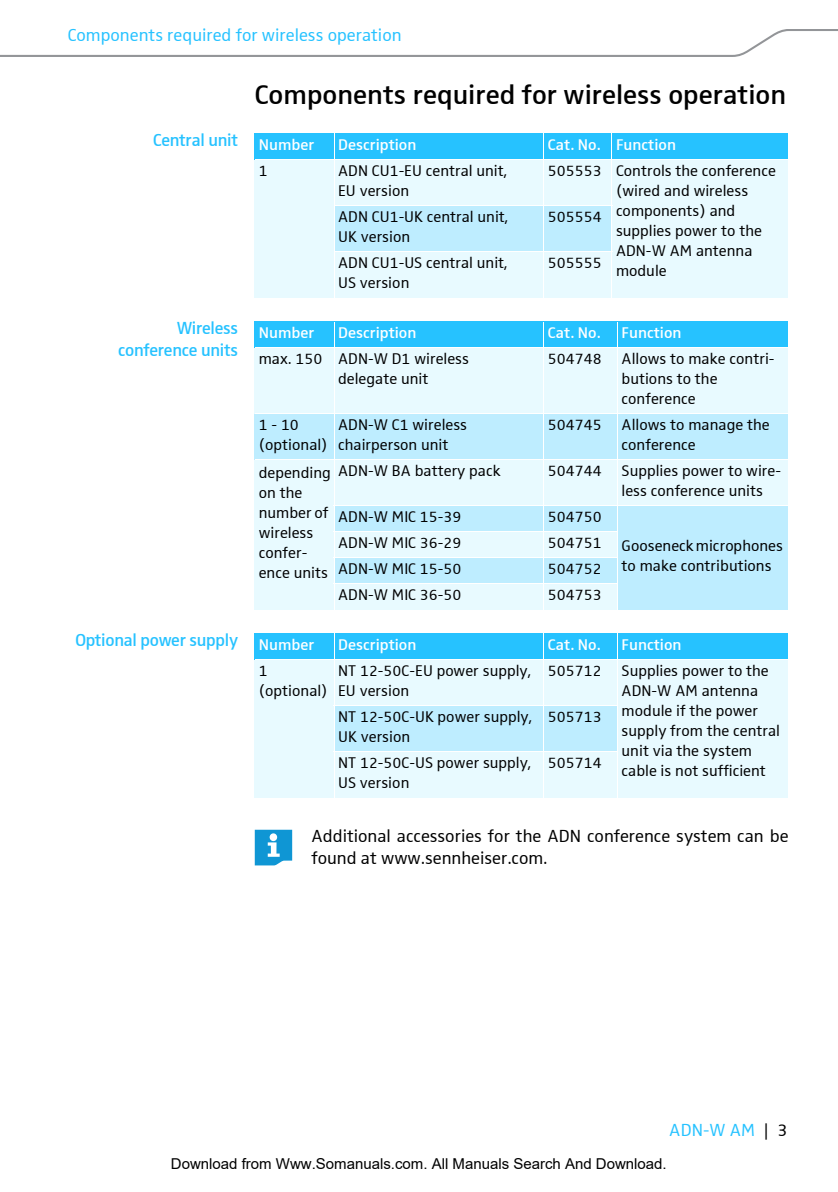
<style>
.page{position:relative;width:838px;height:1192px;background:#fff}
.page>*{position:absolute;margin:0;border:0;box-sizing:border-box;transform-origin:0 0}
.t1{font:600 28px "Sennheiser";color:#000}
.t2{font:18px/22px "Sennheiser";color:#000}
.t3{font:600 18px/22px "Sennheiser";letter-spacing:-.015em;color:#26c2ff;text-align:right;scale:.96 1}
.t4{font:18px "Sennheiser";color:#26c2ff}
.t5{font:16px/20px "Sennheiser";color:#000}
.t6{font:600 16px "Sennheiser";color:#fff}
.t7{font:15px "Arial";color:#000}
.s1{color:#000}
</style>
<div class="page">
<svg style="left:0;top:29px;width:838px;height:28px"></svg>
<div style="left:255px;top:134px;width:79px;height:26px;background:#26c2ff"></div>
<div style="left:334px;top:134px;width:210px;height:26px;background:#26c2ff"></div>
<div style="left:544px;top:134px;width:68px;height:26px;background:#26c2ff"></div>
<div style="left:612px;top:134px;width:176px;height:26px;background:#26c2ff"></div>
<div style="left:255px;top:160px;width:79px;height:138px;background:#e8faff"></div>
<div style="left:334px;top:160px;width:210px;height:46px;background:#e8faff"></div>
<div style="left:544px;top:160px;width:68px;height:46px;background:#e8faff"></div>
<div style="left:612px;top:160px;width:176px;height:138px;background:#e8faff"></div>
<div style="left:334px;top:206px;width:210px;height:46px;background:#beedff"></div>
<div style="left:544px;top:206px;width:68px;height:46px;background:#beedff"></div>
<div style="left:334px;top:252px;width:210px;height:46px;background:#e8faff"></div>
<div style="left:544px;top:252px;width:68px;height:46px;background:#e8faff"></div>
<hr style="left:334px;top:134px;width:1px;height:164px;background:#fff">
<hr style="left:543px;top:134px;width:1px;height:164px;background:#fff">
<hr style="left:611px;top:134px;width:1px;height:164px;background:#fff">
<hr style="left:255px;top:159px;width:533px;height:1px;background:#fff">
<hr style="left:334px;top:205px;width:279px;height:1px;background:#fff">
<hr style="left:334px;top:251px;width:279px;height:1px;background:#fff">
<div style="left:255px;top:322px;width:79px;height:26px;background:#26c2ff"></div>
<div style="left:334px;top:322px;width:210px;height:26px;background:#26c2ff"></div>
<div style="left:544px;top:322px;width:74px;height:26px;background:#26c2ff"></div>
<div style="left:618px;top:322px;width:170px;height:26px;background:#26c2ff"></div>
<div style="left:255px;top:348px;width:79px;height:66px;background:#e8faff"></div>
<div style="left:334px;top:348px;width:210px;height:66px;background:#e8faff"></div>
<div style="left:544px;top:348px;width:74px;height:66px;background:#e8faff"></div>
<div style="left:618px;top:348px;width:170px;height:66px;background:#e8faff"></div>
<div style="left:255px;top:414px;width:79px;height:46px;background:#beedff"></div>
<div style="left:334px;top:414px;width:210px;height:46px;background:#beedff"></div>
<div style="left:544px;top:414px;width:74px;height:46px;background:#beedff"></div>
<div style="left:618px;top:414px;width:170px;height:46px;background:#beedff"></div>
<div style="left:255px;top:460px;width:79px;height:150px;background:#e8faff"></div>
<div style="left:334px;top:460px;width:210px;height:46px;background:#e8faff"></div>
<div style="left:544px;top:460px;width:74px;height:46px;background:#e8faff"></div>
<div style="left:618px;top:460px;width:170px;height:46px;background:#e8faff"></div>
<div style="left:334px;top:506px;width:210px;height:26px;background:#beedff"></div>
<div style="left:544px;top:506px;width:74px;height:26px;background:#beedff"></div>
<div style="left:618px;top:506px;width:170px;height:104px;background:#beedff"></div>
<div style="left:334px;top:532px;width:210px;height:26px;background:#e8faff"></div>
<div style="left:544px;top:532px;width:74px;height:26px;background:#e8faff"></div>
<div style="left:334px;top:558px;width:210px;height:26px;background:#beedff"></div>
<div style="left:544px;top:558px;width:74px;height:26px;background:#beedff"></div>
<div style="left:334px;top:584px;width:210px;height:26px;background:#e8faff"></div>
<div style="left:544px;top:584px;width:74px;height:26px;background:#e8faff"></div>
<hr style="left:334px;top:322px;width:1px;height:288px;background:#fff">
<hr style="left:543px;top:322px;width:1px;height:288px;background:#fff">
<hr style="left:617px;top:322px;width:1px;height:288px;background:#fff">
<hr style="left:255px;top:347px;width:533px;height:1px;background:#fff">
<hr style="left:255px;top:413px;width:533px;height:1px;background:#fff">
<hr style="left:255px;top:459px;width:533px;height:1px;background:#fff">
<hr style="left:334px;top:505px;width:454px;height:1px;background:#fff">
<hr style="left:334px;top:531px;width:284px;height:1px;background:#fff">
<hr style="left:334px;top:557px;width:284px;height:1px;background:#fff">
<hr style="left:334px;top:583px;width:284px;height:1px;background:#fff">
<div style="left:255px;top:634px;width:79px;height:26px;background:#26c2ff"></div>
<div style="left:334px;top:634px;width:210px;height:26px;background:#26c2ff"></div>
<div style="left:544px;top:634px;width:74px;height:26px;background:#26c2ff"></div>
<div style="left:618px;top:634px;width:170px;height:26px;background:#26c2ff"></div>
<div style="left:255px;top:660px;width:79px;height:138px;background:#e8faff"></div>
<div style="left:334px;top:660px;width:210px;height:46px;background:#e8faff"></div>
<div style="left:544px;top:660px;width:74px;height:46px;background:#e8faff"></div>
<div style="left:618px;top:660px;width:170px;height:138px;background:#e8faff"></div>
<div style="left:334px;top:706px;width:210px;height:46px;background:#beedff"></div>
<div style="left:544px;top:706px;width:74px;height:46px;background:#beedff"></div>
<div style="left:334px;top:752px;width:210px;height:46px;background:#e8faff"></div>
<div style="left:544px;top:752px;width:74px;height:46px;background:#e8faff"></div>
<hr style="left:334px;top:634px;width:1px;height:164px;background:#fff">
<hr style="left:543px;top:634px;width:1px;height:164px;background:#fff">
<hr style="left:617px;top:634px;width:1px;height:164px;background:#fff">
<hr style="left:255px;top:659px;width:533px;height:1px;background:#fff">
<hr style="left:334px;top:705px;width:284px;height:1px;background:#fff">
<hr style="left:334px;top:751px;width:284px;height:1px;background:#fff">
<svg style="left:255px;top:830px;width:37px;height:35px"></svg>
<p class="t4" style="left:68px;top:28px;width:335px">Components required for wireless operation</p>
<p class="t3" style="left:153px;top:130px;width:90px">Central unit</p>
<p class="t3" style="left:118px;top:318px;width:126px">Wireless conference units</p>
<p class="t3" style="left:75px;top:630px;width:171px">Optional power supply</p>
<h1 class="t1" style="left:255px;top:85px;width:533px">Components required for wireless operation</h1>
<p class="t6" style="left:259px;top:139px;width:57px">Number</p>
<p class="t6" style="left:338px;top:139px;width:80px">Description</p>
<p class="t6" style="left:548px;top:139px;width:130px">Cat. No. Function</p>
<p class="t5" style="left:259px;top:162px;width:10px">1</p>
<p class="t5" style="left:338px;top:162px;width:171px">ADN CU1-EU central unit,<br>EU version</p>
<p class="t5" style="left:616px;top:162px;width:161px;text-indent:-68px">505553 Controls the conference (wired and wireless components) and supplies power to the<br>ADN-W AM antenna module</p>
<p class="t5" style="left:338px;top:208px;width:172px">ADN CU1-UK central unit,<br>UK version</p>
<p class="t5" style="left:548px;top:208px;width:55px">505554</p>
<p class="t5" style="left:338px;top:254px;width:171px">ADN CU1-US central unit,<br>US version</p>
<p class="t5" style="left:548px;top:254px;width:55px">505555</p>
<p class="t6" style="left:259px;top:327px;width:57px">Number</p>
<p class="t6" style="left:338px;top:327px;width:80px">Description</p>
<p class="t6" style="left:548px;top:327px;width:54px">Cat. No.</p>
<p class="t6" style="left:622px;top:327px;width:62px">Function</p>
<p class="t5" style="left:338px;top:350px;width:132px;text-indent:-79px">max. 150 ADN-W D1 wireless delegate unit</p>
<p class="t5" style="left:622px;top:350px;width:155px;text-indent:-74px">504748 Allows to make contri&shy;butions to the conference</p>
<p class="t5" style="left:259px;top:416px;width:70px">1 - 10 (optional)</p>
<p class="t5" style="left:338px;top:416px;width:130px">ADN-W C1 wireless chairperson unit</p>
<p class="t5" style="left:548px;top:416px;width:223px;text-align:center">504745 Allows to manage the conference</p>
<p class="t5" style="left:259px;top:464px;width:74px">depending on the number of wireless confer&shy;ence units</p>
<p class="t5" style="left:338px;top:462px;width:164px">ADN-W BA battery pack</p>
<p class="t5" style="left:622px;top:462px;width:161px;text-indent:-74px">504744 Supplies power to wire&shy;less conference units</p>
<p class="t5" style="left:338px;top:508px;width:125px">ADN-W MIC 15-39</p>
<p class="t5" style="left:548px;top:508px;width:55px">504750</p>
<p class="t5" style="left:338px;top:534px;width:125px">ADN-W MIC 36-29</p>
<p class="t5" style="left:548px;top:534px;width:55px">504751</p>
<p class="t5" style="left:338px;top:560px;width:125px">ADN-W MIC 15-50</p>
<p class="t5" style="left:548px;top:560px;width:55px">504752</p>
<p class="t5" style="left:338px;top:586px;width:125px">ADN-W MIC 36-50</p>
<p class="t5" style="left:548px;top:586px;width:55px">504753</p>
<p class="t5" style="left:622px;top:537px;width:163px">Gooseneck microphones to make contributions</p>
<p class="t6" style="left:259px;top:639px;width:57px">Number</p>
<p class="t6" style="left:338px;top:639px;width:80px">Description</p>
<p class="t6" style="left:548px;top:639px;width:54px">Cat. No.</p>
<p class="t6" style="left:622px;top:639px;width:62px">Function</p>
<p class="t5" style="left:259px;top:662px;width:70px">1 (optional)</p>
<p class="t5" style="left:338px;top:662px;width:194px">NT 12-50C-EU power supply,<br>EU version</p>
<p class="t5" style="left:622px;top:662px;width:160px;text-indent:-74px">505712 Supplies power to the<br>ADN-W AM antenna module if the power supply from the central unit via the system cable is not sufficient</p>
<p class="t5" style="left:338px;top:708px;width:195px">NT 12-50C-UK power supply,<br>UK version</p>
<p class="t5" style="left:548px;top:708px;width:55px">505713</p>
<p class="t5" style="left:338px;top:754px;width:195px">NT 12-50C-US power supply,<br>US version</p>
<p class="t5" style="left:548px;top:754px;width:55px">505714</p>
<p class="t2" style="left:311px;top:826px;width:479px">Additional accessories for the ADN conference system can be found at www.sennheiser.com.</p>
<p class="t4" style="left:669px;top:1124px;width:120px">ADN-W AM <span class="s1">| 3</span></p>
<p class="t7" style="left:171px;top:1155px;width:497px">Download from Www.Somanuals.com. All Manuals Search And Download.</p>
</div>
